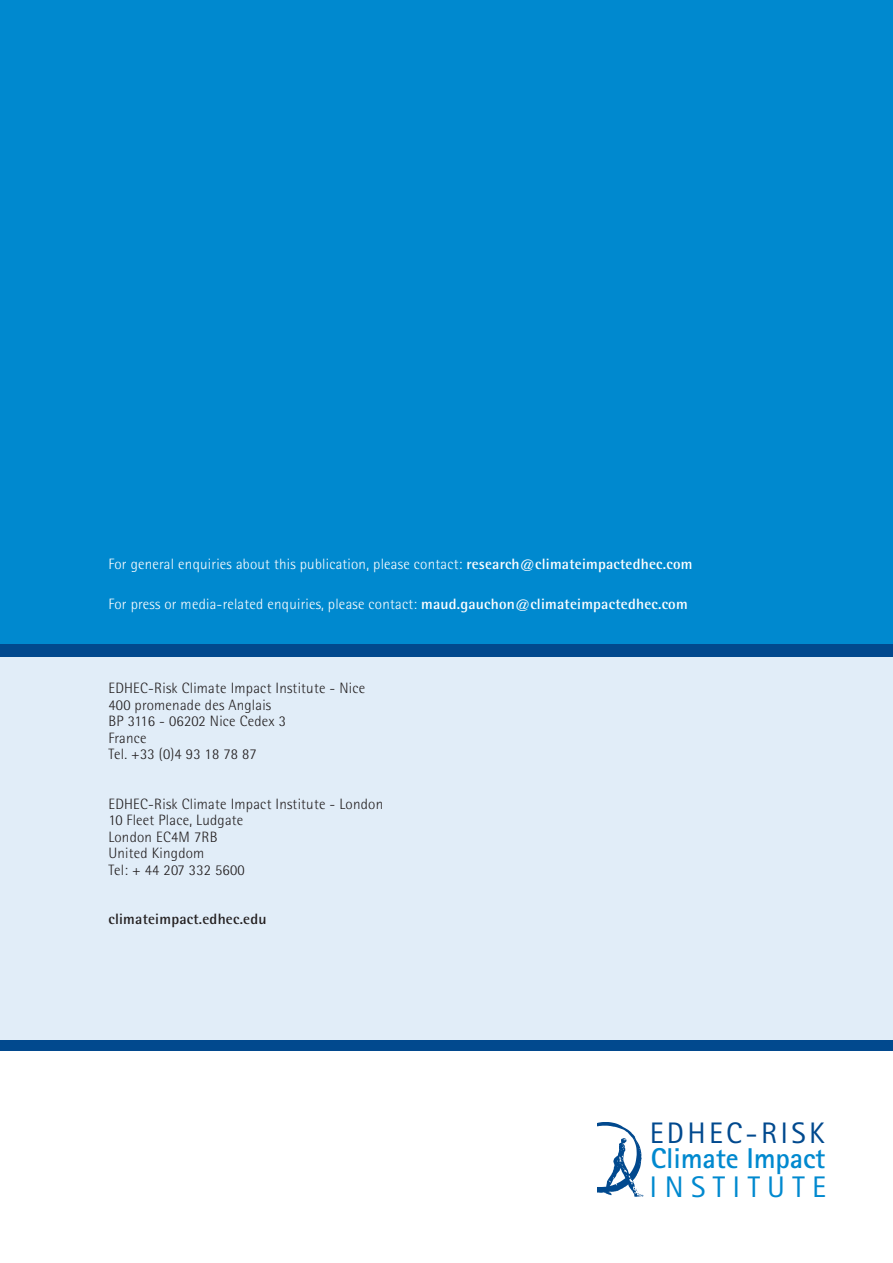
<style>
.page{position:relative;width:893px;height:1263px;background:#fff}
.page>*{position:absolute;margin:0;border:0;box-sizing:border-box;transform-origin:0 0}
.t1{font:29.85px "Rotis Sans Serif";letter-spacing:.245em;color:#0089cf}
.t2{font:29.7px "Rotis Sans Serif";letter-spacing:.11em;color:#01498e}
.t3{font:700 28.65px "Rotis Sans Serif";letter-spacing:-.01em;color:#0089cf}
.t4{font:300 15px/16.5px "Rotis Semi Sans";letter-spacing:.015em;color:#231f20}
.t5{font:300 15px "Rotis Semi Sans";letter-spacing:.015em;color:#fff}
.t6{font:700 15px "Rotis Semi Sans";letter-spacing:.015em;color:#231f20}
.s1{font-weight:700}
</style>
<div class="page">
<div style="left:0;top:0;width:893px;height:644px;background:#0089cf"></div>
<div style="left:0;top:1006px;width:893px;height:44px;background:#01498e"></div>
<div style="left:0;top:644px;width:893px;height:54px;background:#01498e"></div>
<svg style="left:597px;top:1122px;width:46px;height:75px"></svg>
<div style="left:0;top:657px;width:893px;height:383px;background:#e1edf8"></div>
<p class="t5" style="left:108px;top:555px;width:586px">For general enquiries about this publication, please contact: <span class="s1">research@climateimpactedhec.com</span></p>
<p class="t5" style="left:108px;top:595px;width:581px">For press or media-related enquiries, please contact: <span class="s1">maud.gauchon@climateimpactedhec.com</span></p>
<p class="t4" style="left:108px;top:680px;width:258px">EDHEC-Risk Climate Impact Institute - Nice<br>400 promenade des Anglais<br>BP 3116 - 06202 Nice Cedex 3<br>France<br>Tel. +33 (0)4 93 18 78 87</p>
<p class="t4" style="left:108px;top:795px;width:276px">EDHEC-Risk Climate Impact Institute - London<br>10 Fleet Place, Ludgate<br>London EC4M 7RB<br>United Kingdom<br>Tel: + 44 207 332 5600</p>
<p class="t6" style="left:108px;top:910px;width:160px">climateimpact.edhec.edu</p>
<h2 class="t2" style="left:650px;top:1115px;width:177px">EDHEC-RISK</h2>
<h1 class="t1" style="left:650px;top:1169px;width:178px">INSTITUTE</h1>
<h3 class="t3" style="left:651px;top:1140px;width:176px">Climate Impact</h3>
</div>
